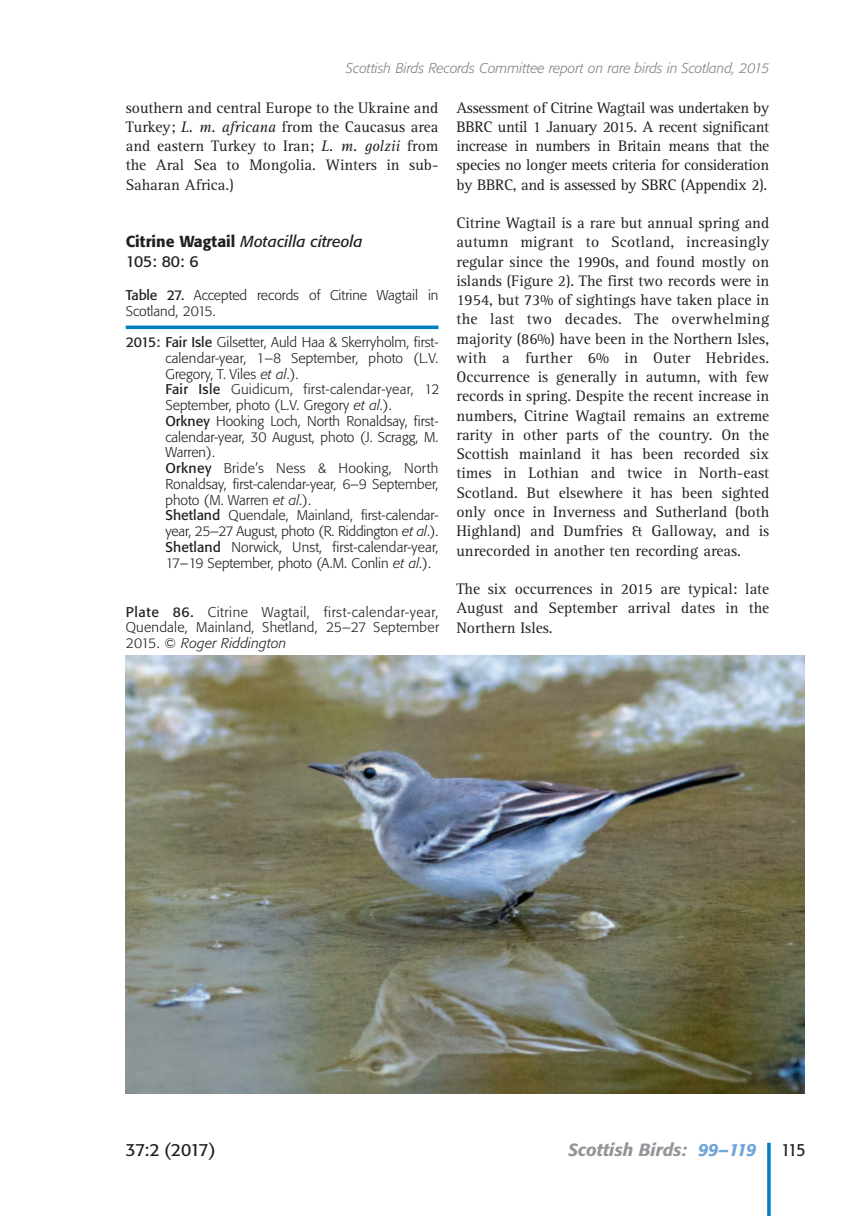
<style>
.page{position:relative;width:844px;height:1216px;background:#fff}
.page>*{position:absolute;margin:0;border:0;box-sizing:border-box;transform-origin:0 0}
.t1{font:italic 500 17.5px "Formata BQ";color:#939598}
.t2{font:17.5px "Formata BQ";letter-spacing:-.07em;color:#231f20}
.t3{font:17.5px "Formata BQ";letter-spacing:-.07em;color:#231f20;scale:.9 1}
.t4{font:15.75px/19.2px "AT Rotis Serif";color:#231f20;text-align:justify}
.t5{font:italic 15.75px/19.2px "Formata BQ";color:#231f20}
.t6{font:300 14px/15.8px "Formata BQ";color:#231f20}
.t7{font:italic 300 14px "Formata BQ";color:#808285}
.s1{font-style:italic}
.s2{font-weight:500;font-style:normal}
.s3{font-style:normal}
.s4{font-weight:400}
.s5{color:#70a3d6}
</style>
<div class="page">
<hr style="left:767px;top:1142px;width:3px;height:73px;background:#007cc2">
<svg style="left:126px;top:325px;width:312px;height:4px"></svg>
<img style="left:125px;top:656px;width:679px;height:436px">
<p class="t7" style="left:346px;top:62px;width:425px">Scottish Birds Records Committee report on rare birds in Scotland, 2015</p>
<p class="t4" style="left:126px;top:99px;width:314px">southern and central Europe to the Ukraine and Turkey; <span class="s1">L. m. africana</span> from the Caucasus area and eastern Turkey to Iran; <span class="s1">L. m. golzii</span> from the Aral Sea to Mongolia. Winters in sub-Saharan Africa.)</p>
<p class="t4" style="left:456px;top:99px;width:314px">Assessment of Citrine Wagtail was undertaken by BBRC until 1 January 2015. A recent significant increase in numbers in Britain means that the species no longer meets criteria for consideration by BBRC, and is assessed by SBRC (Appendix 2).</p>
<p class="t4" style="left:456px;top:215px;width:314px">Citrine Wagtail is a rare but annual spring and autumn migrant to Scotland, increasingly regular since the 1990s, and found mostly on islands (Figure 2). The first two records were in 1954, but 73% of sightings have taken place in the last two decades. The overwhelming majority (86%) have been in the Northern Isles, with a further 6% in Outer Hebrides.<br>Occurrence is generally in autumn, with few records in spring. Despite the recent increase in numbers, Citrine Wagtail remains an extreme rarity in other parts of the country. On the Scottish mainland it has been recorded six times in Lothian and twice in North-east Scotland. But elsewhere it has been sighted only once in Inverness and Sutherland (both Highland) and Dumfries &amp; Galloway, and is unrecorded in another ten recording areas.</p>
<p class="t4" style="left:456px;top:581px;width:314px">The six occurrences in 2015 are typical: late August and September arrival dates in the Northern Isles.</p>
<p class="t5" style="left:126px;top:233px;width:238px"><span class="s2">Citrine Wagtail</span> Motacilla citreola<br><span class="s3">105: 80: 6</span></p>
<p class="t6" style="left:126px;top:288px;width:314px"><span class="s4">Table 27.</span> Accepted records of Citrine Wagtail in<br>Scotland, 2015.</p>
<p class="t6" style="left:165px;top:335px;width:275px;text-indent:-40px"><span class="s4">2015: Fair Isle</span> Gilsetter, Auld Haa &amp; Skerryholm, first&shy;calendar-year, 1–8 September, photo (L.V.<br>Gregory, T. Viles <span class="s1">et al</span>.).<br><span class="s4">Fair Isle</span> Guidicum, first-calendar-year, 12<br>September, photo (L.V. Gregory <span class="s1">et al</span>.).<br><span class="s4">Orkney</span> Hooking Loch, North Ronaldsay, first&shy;calendar-year, 30 August, photo (J. Scragg, M.<br>Warren).<br><span class="s4">Orkney</span> Bride’s Ness &amp; Hooking, North Ronaldsay, first-calendar-year, 6–9 September, photo (M. Warren <span class="s1">et al</span>.).<br><span class="s4">Shetland</span> Quendale, Mainland, first-calendar&shy;year, 25–27 August, photo (R. Riddington <span class="s1">et al</span>.).<br><span class="s4">Shetland</span> Norwick, Unst, first-calendar-year, 17–19 September, photo (A.M. Conlin <span class="s1">et al</span>.).</p>
<p class="t6" style="left:126px;top:605px;width:315px;text-align:justify"><span class="s4">Plate 86.</span> Citrine Wagtail, first-calendar-year, Quendale, Mainland, Shetland, 25–27 September 2015. © <span class="s1">Roger Riddington</span></p>
<p class="t2" style="left:125px;top:1141px;width:92px">37:2 (2017)</p>
<p class="t1" style="left:568px;top:1141px;width:190px">Scottish Birds: <span class="s5">99–119</span></p>
<p class="t3" style="left:781px;top:1141px;width:28px">115</p>
</div>
